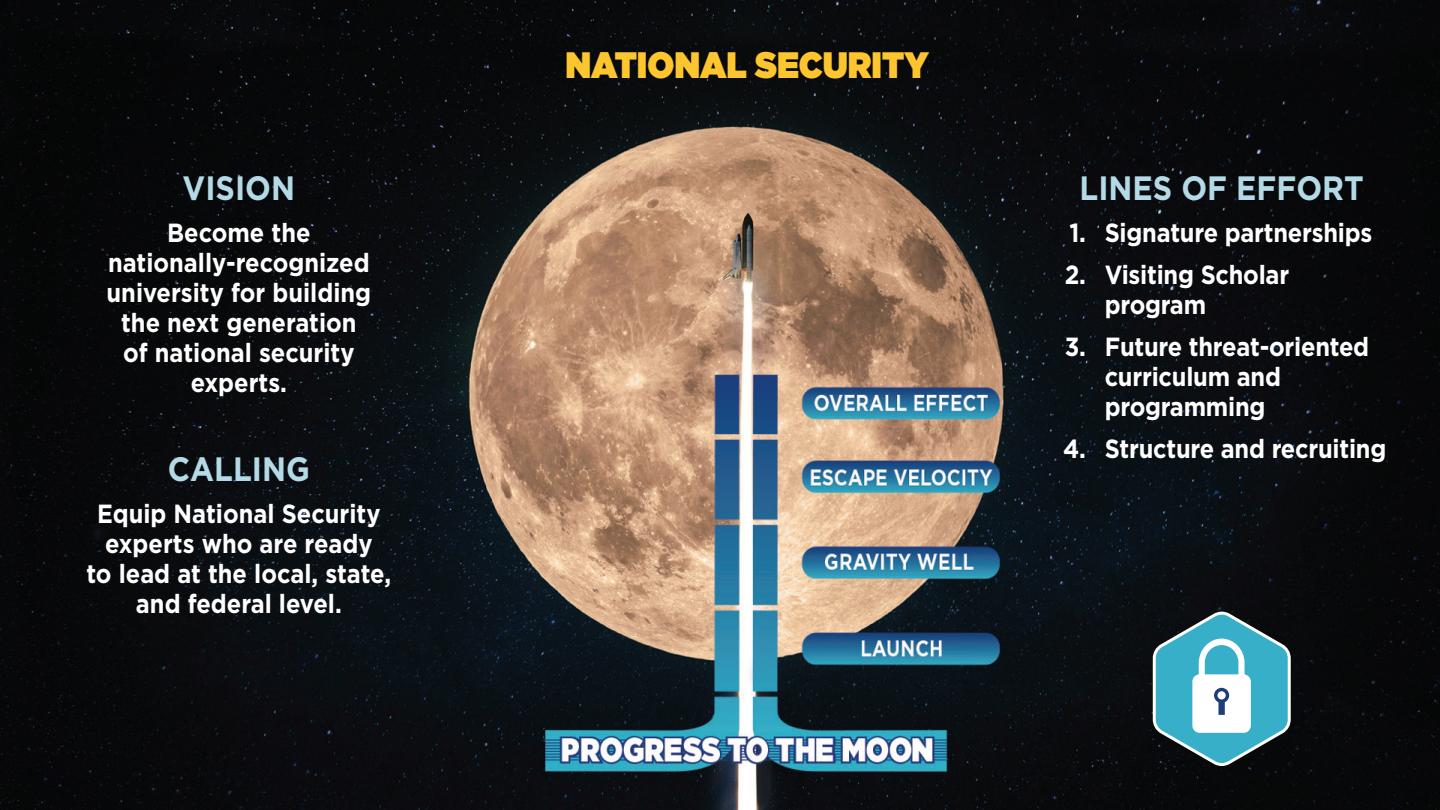
<style>
.page{position:relative;width:1440px;height:810px;background:#fff}
.page>*{position:absolute;margin:0;border:0;box-sizing:border-box;transform-origin:0 0}
.t1{font:900 36.75px "Gotham";color:#fec62e;scale:.9 1}
.t2{font:700 33.75px "Gotham";color:#b4dae7;scale:.9 1}
.t3{font:700 26.25px/30px "Gotham";letter-spacing:-.005em;color:#fff;scale:.9 1}
</style>
<div class="page">
<img style="left:0;top:0;width:1440px;height:810px">
<svg style="left:1153px;top:612px;width:138px;height:154px"></svg>
<p class="t2" style="left:183px;top:165px;width:126px">VISION</p>
<p class="t3" style="left:107px;top:217px;width:295px;text-align:center">Become the nationally-recognized university for building the next generation of national security experts.</p>
<p class="t2" style="left:168px;top:447px;width:159px">CALLING</p>
<p class="t3" style="left:86px;top:498px;width:340px;text-align:center">Equip National Security experts who are ready<br>to lead at the local, state, and federal level.</p>
<h1 class="t1" style="left:565px;top:39px;width:405px">NATIONAL SECURITY</h1>
<p class="t2" style="left:1080px;top:165px;width:318px">LINES OF EFFORT</p>
<p class="t3" style="left:1070px;top:217px;width:338px">1. Signature partnerships</p>
<p class="t3" style="left:1105px;top:259px;width:207px;text-indent:-40px">2. Visiting Scholar program</p>
<p class="t3" style="left:1105px;top:331px;width:295px;text-indent:-40px">3. Future threat-oriented curriculum and programming</p>
<p class="t3" style="left:1063px;top:433px;width:361px">4. Structure and recruiting</p>
</div>
